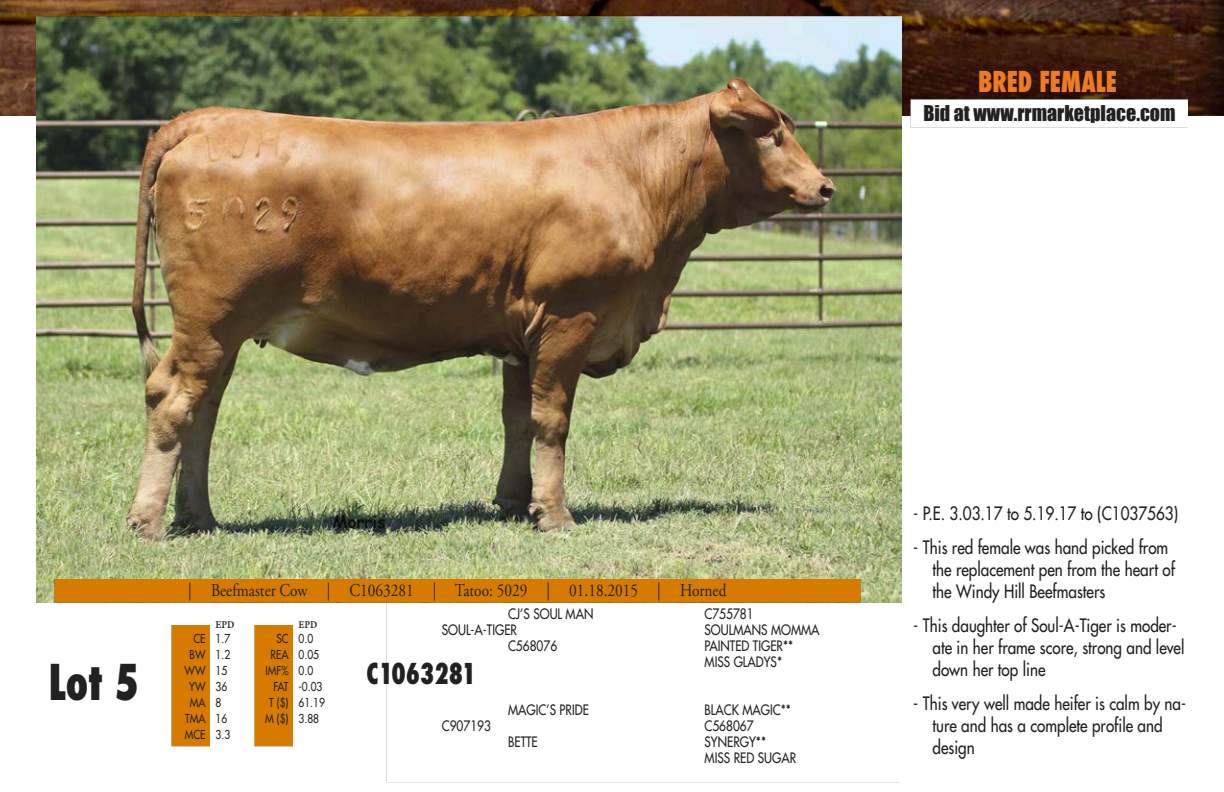
<style>
.page{position:relative;width:1224px;height:792px;background:#fff}
.page>*{position:absolute;margin:0;border:0;box-sizing:border-box;transform-origin:0 0}
.t1{font:800 condensed 48px "Futura";color:#222021;scale:.85 1}
.t2{font:800 condensed 28px "Futura";color:#ed7b22;scale:.85 1}
.t3{font:800 condensed 28px "Futura";color:#222021;scale:.85 1}
.t4{font:20px "Impact";color:#222021}
.t5{font:18px/22px "Futura";color:#222021;scale:.85 1}
.t6{font:18px "Adobe Garamond";color:#222021;scale:.85 1}
.t7{font:14px/16px "Futura";color:#222021;scale:.85 1}
.t8{font:12px/16px "Futura";color:#222021;text-align:right;scale:.85 1}
.t9{font:700 10px "Galliard";color:#222021;scale:.85 1}
</style>
<div class="page">
<div style="left:171px;top:625px;width:39px;height:121px;background:#d77b00"></div>
<div style="left:254px;top:625px;width:39px;height:121px;background:#d77b00"></div>
<img style="left:0;top:0;width:1224px;height:116px">
<img style="left:911px;top:100px;width:277px;height:16px">
<img style="left:36px;top:17px;width:865px;height:586px">
<div style="left:55px;top:579px;width:805px;height:24px;background:#d77b00"></div>
<h2 class="t2" style="left:978px;top:62px;width:165px">BRED FEMALE</h2>
<p class="t4" style="left:923px;top:97px;width:254px">Bid at www.rrmarketplace.com</p>
<h1 class="t1" style="left:49px;top:650px;width:108px">Lot 5</h1>
<p class="t6" style="left:188px;top:581px;width:635px">| Beefmaster Cow | C1063281 | Tatoo: 5029 | 01.18.2015 | Horned</p>
<p class="t9" style="left:216px;top:618px;width:24px">EPD</p>
<p class="t8" style="left:185px;top:631px;width:26px">CE<br>BW<br>WW<br>YW<br>MA<br>TMA<br>MCE</p>
<p class="t8" style="left:216px;top:631px;width:19px;text-align:left">1.7<br>1.2<br>15<br>36<br>8<br>16<br>3.3</p>
<p class="t9" style="left:299px;top:618px;width:24px">EPD</p>
<p class="t8" style="left:265px;top:631px;width:29px">SC<br>REA<br>IMF%<br>FAT<br>T ($)<br>M ($)</p>
<p class="t8" style="left:299px;top:631px;width:33px;text-align:left">0.0<br>0.05<br>0.0 -0.03<br>61.19<br>3.88</p>
<p class="t7" style="left:508px;top:606px;width:102px">CJ’S SOUL MAN</p>
<p class="t7" style="left:705px;top:606px;width:59px">C755781</p>
<p class="t7" style="left:442px;top:622px;width:90px">SOUL-A-TIGER</p>
<p class="t7" style="left:705px;top:622px;width:137px">SOULMANS MOMMA</p>
<p class="t7" style="left:508px;top:638px;width:59px">C568076</p>
<p class="t7" style="left:705px;top:638px;width:106px">PAINTED TIGER**<br>MISS GLADYS*</p>
<p class="t7" style="left:508px;top:702px;width:97px">MAGIC’S PRIDE</p>
<p class="t7" style="left:705px;top:702px;width:103px">BLACK MAGIC**</p>
<p class="t7" style="left:442px;top:718px;width:59px">C907193</p>
<p class="t7" style="left:705px;top:718px;width:59px">C568067</p>
<p class="t7" style="left:508px;top:734px;width:36px">BETTE</p>
<p class="t7" style="left:705px;top:734px;width:109px">SYNERGY**<br>MISS RED SUGAR</p>
<h2 class="t3" style="left:366px;top:654px;width:130px">C1063281</h2>
<p class="t5" style="left:913px;top:502px;width:313px">- P.E. 3.03.17 to 5.19.17 to (C1037563)</p>
<p class="t5" style="left:933px;top:536px;width:287px;text-indent:-19px">- This red female was hand picked from the replacement pen from the heart of the Windy Hill Beefmasters</p>
<p class="t5" style="left:933px;top:614px;width:298px;text-indent:-19px">- This daughter of Soul-A-Tiger is moder&shy;ate in her frame score, strong and level down her top line</p>
<p class="t5" style="left:933px;top:692px;width:300px;text-indent:-19px">- This very well made heifer is calm by na&shy;ture and has a complete profile and design</p>
</div>
